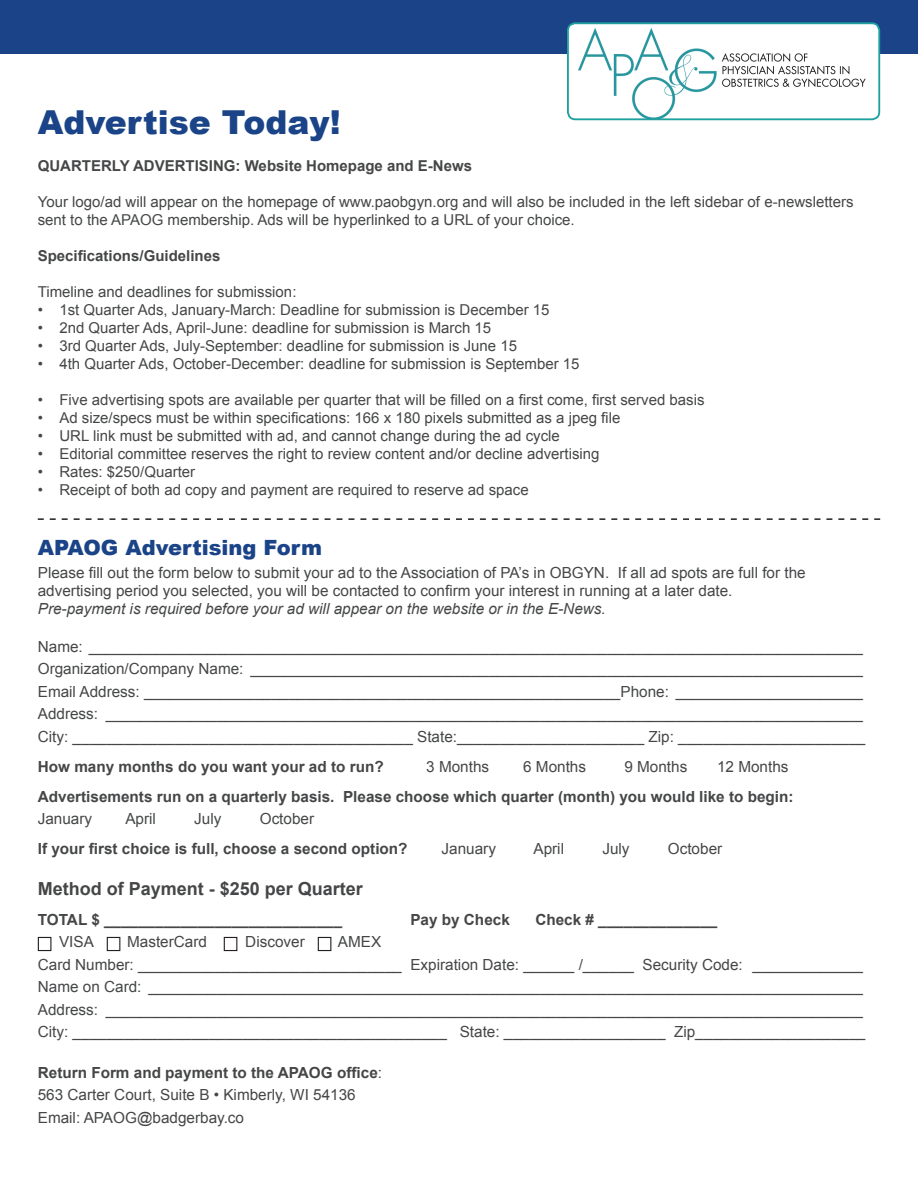
<style>
.page{position:relative;width:918px;height:1188px;background:#fff}
.page>*{position:absolute;margin:0;border:0;box-sizing:border-box;transform-origin:0 0}
.t1{font:900 33px "Arial";color:#1b4488}
.t2{font:900 21px "Arial";color:#1b4488}
.t3{font:700 18px "Arial";color:#454647}
.t4{font:15.3px/18.3px "Arial";color:#454647}
.t5{font:700 15.3px "Arial";color:#454647}
.t6{font:15px/18px "Arial";color:#454647}
.t7{font:700 15px "Arial";color:#454647}
.s1{font-style:italic}
.s2{font-weight:400}
</style>
<div class="page">
<svg style="left:38px;top:518px;width:842px;height:2px"></svg>
<div style="left:38px;top:937px;width:13px;height:14px;border:1px solid #231f20"></div>
<div style="left:107px;top:937px;width:13px;height:14px;border:1px solid #231f20"></div>
<div style="left:224px;top:937px;width:13px;height:14px;border:1px solid #231f20"></div>
<div style="left:318px;top:937px;width:13px;height:14px;border:1px solid #231f20"></div>
<div style="left:0;top:0;width:918px;height:54px;background:#1b4488"></div>
<div style="left:568px;top:23px;width:311px;height:96px;background:#fff;border-radius:7px"></div>
<img style="left:579px;top:28px;width:287px;height:89px">
<div style="left:567px;top:22px;width:313px;height:98px;border:2px solid #1fa19f;border-radius:7px"></div>
<p class="t1" style="left:38px;top:98px;width:304px">Advertise Today!</p>
<p class="t7" style="left:38px;top:155px;width:436px">QUARTERLY ADVERTISING: Website Homepage and E-News</p>
<p class="t6" style="left:38px;top:192px;width:817px">Your logo/ad will appear on the homepage of www.paobgyn.org and will also be included in the left sidebar of e-newsletters sent to the APAOG membership. Ads will be hyperlinked to a URL of your choice.</p>
<p class="t7" style="left:38px;top:245px;width:184px">Specifications/Guidelines</p>
<p class="t6" style="left:38px;top:282px;width:260px">Timeline and deadlines for submission:</p>
<p class="t6" style="left:38px;top:300px;width:513px">• 1st Quarter Ads, January-March: Deadline for submission is December 15</p>
<p class="t6" style="left:38px;top:318px;width:455px">• 2nd Quarter Ads, April-June: deadline for submission is March 15</p>
<p class="t6" style="left:38px;top:336px;width:481px">• 3rd Quarter Ads, July-September: deadline for submission is June 15</p>
<p class="t6" style="left:38px;top:354px;width:543px">• 4th Quarter Ads, October-December: deadline for submission is September 15</p>
<p class="t6" style="left:38px;top:390px;width:668px">• Five advertising spots are available per quarter that will be filled on a first come, first served basis</p>
<p class="t6" style="left:38px;top:408px;width:584px">• Ad size/specs must be within specifications: 166 x 180 pixels submitted as a jpeg file</p>
<p class="t6" style="left:38px;top:426px;width:524px">• URL link must be submitted with ad, and cannot change during the ad cycle</p>
<p class="t6" style="left:38px;top:444px;width:563px">• Editorial committee reserves the right to review content and/or decline advertising</p>
<p class="t6" style="left:38px;top:462px;width:159px">• Rates: $250/Quarter</p>
<p class="t6" style="left:38px;top:481px;width:493px">• Receipt of both ad copy and payment are required to reserve ad space</p>
<p class="t2" style="left:38px;top:533px;width:286px">APAOG Advertising Form</p>
<p class="t4" style="left:38px;top:563px;width:769px">Please fill out the form below to submit your ad to the Association of PA’s in OBGYN. If all ad spots are full for the advertising period you selected, you will be contacted to confirm your interest in running at a later date.<br><span class="s1">Pre-payment is required before your ad will appear on the website or in the E-News.</span></p>
<p class="t4" style="left:38px;top:638px;width:827px">Name: ___________________________________________________________________________________________</p>
<p class="t4" style="left:38px;top:660px;width:827px">Organization/Company Name: ________________________________________________________________________</p>
<p class="t4" style="left:38px;top:683px;width:827px">Email Address: ________________________________________________________Phone: ______________________</p>
<p class="t4" style="left:38px;top:705px;width:827px">Address: _________________________________________________________________________________________</p>
<p class="t4" style="left:38px;top:728px;width:829px">City: ________________________________________ State:______________________ Zip: ______________________</p>
<p class="t5" style="left:38px;top:756px;width:347px">How many months do you want your ad to run?</p>
<p class="t4" style="left:426px;top:758px;width:64px">3 Months</p>
<p class="t4" style="left:523px;top:758px;width:64px">6 Months</p>
<p class="t4" style="left:624px;top:758px;width:64px">9 Months</p>
<p class="t4" style="left:717px;top:758px;width:73px">12 Months</p>
<p class="t5" style="left:38px;top:786px;width:757px">Advertisements run on a quarterly basis. Please choose which quarter (month) you would like to begin:</p>
<p class="t4" style="left:38px;top:810px;width:56px">January</p>
<p class="t4" style="left:125px;top:810px;width:32px">April</p>
<p class="t4" style="left:194px;top:810px;width:29px">July</p>
<p class="t4" style="left:260px;top:810px;width:56px">October</p>
<p class="t5" style="left:38px;top:839px;width:371px">If your first choice is full, choose a second option?</p>
<p class="t4" style="left:442px;top:840px;width:56px">January</p>
<p class="t4" style="left:533px;top:840px;width:32px">April</p>
<p class="t4" style="left:602px;top:840px;width:29px">July</p>
<p class="t4" style="left:668px;top:840px;width:56px">October</p>
<p class="t3" style="left:38px;top:877px;width:327px">Method of Payment - $250 per Quarter</p>
<p class="t5" style="left:38px;top:909px;width:306px">TOTAL $ ____________________________</p>
<p class="t5" style="left:410px;top:909px;width:101px">Pay by Check</p>
<p class="t5" style="left:535px;top:909px;width:184px">Check # ______________</p>
<p class="t4" style="left:59px;top:933px;width:36px">VISA</p>
<p class="t4" style="left:127px;top:933px;width:81px">MasterCard</p>
<p class="t4" style="left:245px;top:933px;width:61px">Discover</p>
<p class="t4" style="left:338px;top:933px;width:45px">AMEX</p>
<p class="t4" style="left:38px;top:956px;width:827px">Card Number: _______________________________ Expiration Date: ______ /______ Security Code: _____________</p>
<p class="t4" style="left:38px;top:978px;width:827px">Name on Card: ____________________________________________________________________________________</p>
<p class="t4" style="left:38px;top:998px;width:829px;line-height:22.5px">Address: _________________________________________________________________________________________<br>City: ____________________________________________ State: ___________________ Zip____________________</p>
<p class="t5" style="left:38px;top:1062px;width:346px">Return Form and payment to the APAOG office<span class="s2">:</span></p>
<p class="t4" style="left:38px;top:1086px;width:319px">563 Carter Court, Suite B • Kimberly, WI 54136</p>
<p class="t4" style="left:38px;top:1109px;width:208px">Email: APAOG@badgerbay.co</p>
</div>
